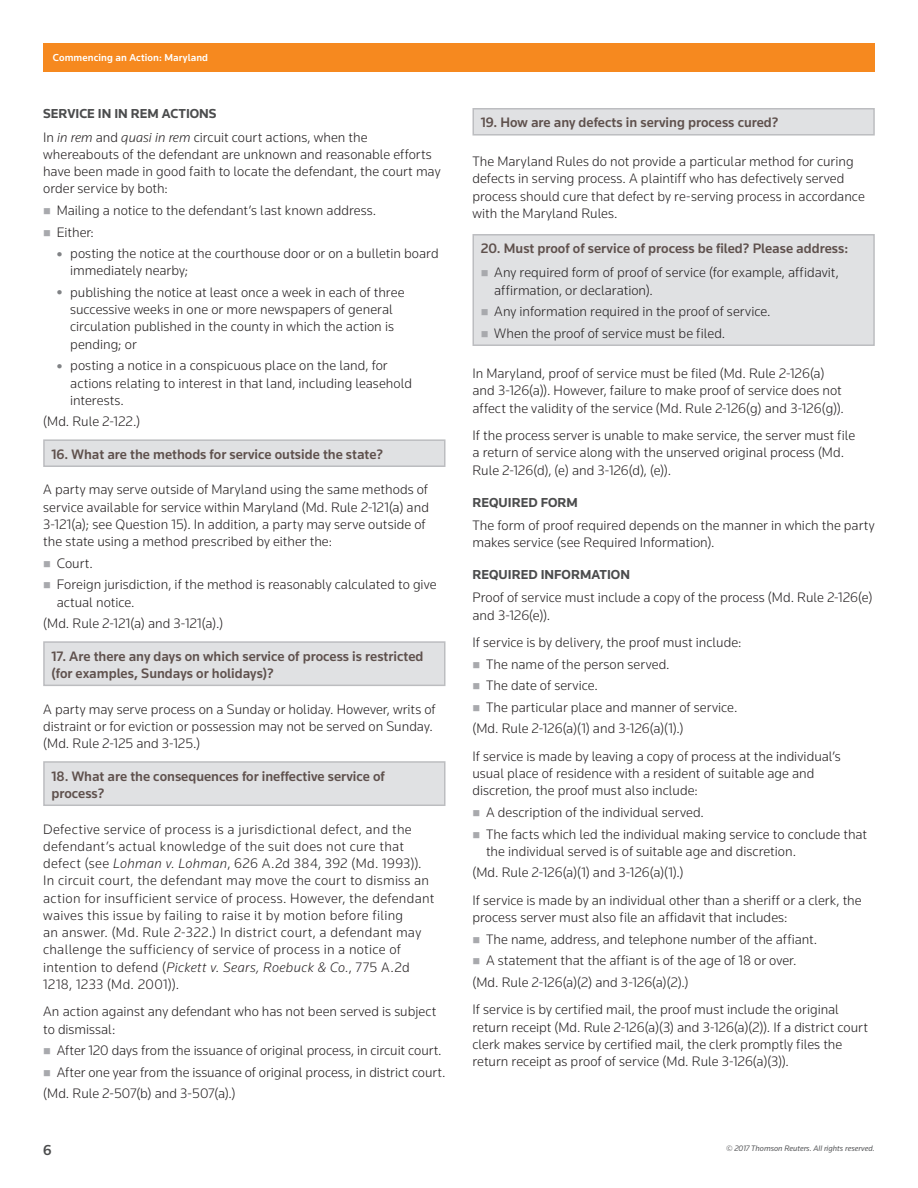
<style>
.page{position:relative;width:918px;height:1188px;background:#fff}
.page>*{position:absolute;margin:0;border:0;box-sizing:border-box;transform-origin:0 0}
.t1{font:500 15px "Knowledge";color:#4b4c4d}
.t2{font:300 14.25px/17.2px "Knowledge";letter-spacing:.005em;color:#231f20}
.t3{font:500 14.25px/17.2px "Knowledge";color:#5f514d}
.t4{font:700 13.5px "Knowledge";color:#4b4c4d}
.t5{font:500 10.5px "Knowledge";letter-spacing:.01em;color:#fff}
.t6{font:italic 8.25px "Knowledge";color:#57585a}
.s1{font-style:italic}
</style>
<div class="page">
<div style="left:43px;top:43px;width:832px;height:29px;background:#f6891f"></div>
<div style="left:44px;top:440px;width:401px;height:26px;background:#e0e1e3"></div>
<div style="left:43px;top:439px;width:403px;height:28px;border:2px solid #bcbdc0"></div>
<div style="left:44px;top:642px;width:401px;height:43px;background:#e0e1e3"></div>
<div style="left:43px;top:641px;width:403px;height:45px;border:2px solid #bcbdc0"></div>
<div style="left:44px;top:762px;width:401px;height:43px;background:#e0e1e3"></div>
<div style="left:43px;top:761px;width:403px;height:45px;border:2px solid #bcbdc0"></div>
<div style="left:473px;top:109px;width:401px;height:26px;background:#e0e1e3"></div>
<div style="left:472px;top:108px;width:403px;height:28px;border:2px solid #bcbdc0"></div>
<div style="left:473px;top:235px;width:401px;height:110px;background:#e0e1e3"></div>
<div style="left:472px;top:234px;width:403px;height:112px;border:2px solid #bcbdc0"></div>
<p class="t5" style="left:53px;top:51px;width:157px">Commencing an Action: Maryland</p>
<p class="t4" style="left:43px;top:106px;width:175px">SERVICE IN IN REM ACTIONS</p>
<p class="t2" style="left:43px;top:128px;width:399px">In <span class="s1">in rem</span> and <span class="s1">quasi in rem</span> circuit court actions, when the whereabouts of the defendant are unknown and reasonable efforts have been made in good faith to locate the defendant, the court may order service by both:</p>
<p class="t2" style="left:57px;top:199px;width:321px;line-height:21.6px">Mailing a notice to the defendant’s last known address.<br>Either:</p>
<p class="t2" style="left:70px;top:245px;width:370px">posting the notice at the courthouse door or on a bulletin board immediately nearby;</p>
<p class="t2" style="left:70px;top:283px;width:336px">publishing the notice at least once a week in each of three successive weeks in one or more newspapers of general circulation published in the county in which the action is pending; or</p>
<p class="t2" style="left:70px;top:357px;width:343px">posting a notice in a conspicuous place on the land, for actions relating to interest in that land, including leasehold interests.</p>
<p class="t2" style="left:43px;top:413px;width:98px">(Md. Rule 2-122.)</p>
<p class="t3" style="left:51px;top:445px;width:333px">16. What are the methods for service outside the state?</p>
<p class="t2" style="left:43px;top:481px;width:387px">A party may serve outside of Maryland using the same methods of service available for service within Maryland (Md. Rule 2-121(a) and 3-121(a); see Question 15). In addition, a party may serve outside of the state using a method prescribed by either the:</p>
<p class="t2" style="left:57px;top:552px;width:381px;line-height:21.6px">Court.<br>Foreign jurisdiction, if the method is reasonably calculated to give</p>
<p class="t2" style="left:43px;top:591px;width:181px;line-height:21.6px;text-indent:13px">actual notice.<br>(Md. Rule 2-121(a) and 3-121(a).)</p>
<p class="t3" style="left:51px;top:647px;width:374px">17. Are there any days on which service of process is restricted (for examples, Sundays or holidays)?</p>
<p class="t2" style="left:43px;top:700px;width:394px">A party may serve process on a Sunday or holiday. However, writs of distraint or for eviction or possession may not be served on Sunday. (Md. Rule 2-125 and 3-125.)</p>
<p class="t3" style="left:51px;top:767px;width:335px">18. What are the consequences for ineffective service of process?</p>
<p class="t2" style="left:43px;top:820px;width:393px">Defective service of process is a jurisdictional defect, and the defendant’s actual knowledge of the suit does not cure that defect (see <span class="s1">Lohman v. Lohman</span>, 626 A.2d 384, 392 (Md. 1993)).<br>In circuit court, the defendant may move the court to dismiss an action for insufficient service of process. However, the defendant waives this issue by failing to raise it by motion before filing<br>an answer. (Md. Rule 2-322.) In district court, a defendant may challenge the sufficiency of service of process in a notice of intention to defend (<span class="s1">Pickett v. Sears, Roebuck &amp; Co.</span>, 775 A.2d 1218, 1233 (Md. 2001)).</p>
<p class="t2" style="left:43px;top:1003px;width:395px">An action against any defendant who has not been served is subject to dismissal:</p>
<p class="t2" style="left:57px;top:1041px;width:387px">After 120 days from the issuance of original process, in circuit court.</p>
<p class="t2" style="left:57px;top:1063px;width:390px">After one year from the issuance of original process, in district court.</p>
<p class="t2" style="left:43px;top:1085px;width:194px">(Md. Rule 2-507(b) and 3-507(a).)</p>
<p class="t3" style="left:481px;top:114px;width:299px">19. How are any defects in serving process cured?</p>
<p class="t2" style="left:472px;top:153px;width:394px">The Maryland Rules do not provide a particular method for curing defects in serving process. A plaintiff who has defectively served process should cure that defect by re-serving process in accordance with the Maryland Rules.</p>
<p class="t3" style="left:481px;top:240px;width:369px">20. Must proof of service of process be filed? Please address:</p>
<p class="t2" style="left:494px;top:264px;width:346px">Any required form of proof of service (for example, affidavit, affirmation, or declaration).</p>
<p class="t2" style="left:494px;top:300px;width:278px;line-height:21.6px">Any information required in the proof of service.<br>When the proof of service must be filed.</p>
<p class="t2" style="left:472px;top:365px;width:373px">In Maryland, proof of service must be filed (Md. Rule 2-126(a) and 3-126(a)). However, failure to make proof of service does not affect the validity of the service (Md. Rule 2-126(g) and 3-126(g)).</p>
<p class="t2" style="left:472px;top:427px;width:384px">If the process server is unable to make service, the server must file a return of service along with the unserved original process (Md.<br>Rule 2-126(d), (e) and 3-126(d), (e)).</p>
<p class="t4" style="left:472px;top:494px;width:107px">REQUIRED FORM</p>
<p class="t2" style="left:472px;top:516px;width:404px">The form of proof required depends on the manner in which the party makes service (see Required Information).</p>
<p class="t4" style="left:472px;top:566px;width:159px">REQUIRED INFORMATION</p>
<p class="t2" style="left:472px;top:589px;width:401px">Proof of service must include a copy of the process (Md. Rule 2-126(e) and 3-126(e)).</p>
<p class="t2" style="left:472px;top:633px;width:271px">If service is by delivery, the proof must include:</p>
<p class="t2" style="left:486px;top:655px;width:185px">The name of the person served.</p>
<p class="t2" style="left:486px;top:677px;width:114px">The date of service.</p>
<p class="t2" style="left:486px;top:698px;width:253px">The particular place and manner of service.</p>
<p class="t2" style="left:473px;top:720px;width:213px">(Md. Rule 2-126(a)(1) and 3-126(a)(1).)</p>
<p class="t2" style="left:473px;top:747px;width:370px">If service is made by leaving a copy of process at the individual’s usual place of residence with a resident of suitable age and discretion, the proof must also include:</p>
<p class="t2" style="left:486px;top:801px;width:383px;line-height:21.6px">A description of the individual served.<br>The facts which led the individual making service to conclude that</p>
<p class="t2" style="left:473px;top:840px;width:325px;line-height:21.6px;text-indent:13px">the individual served is of suitable age and discretion. (Md. Rule 2-126(a)(1) and 3-126(a)(1).)</p>
<p class="t2" style="left:473px;top:891px;width:391px">If service is made by an individual other than a sheriff or a clerk, the process server must also file an affidavit that includes:</p>
<p class="t2" style="left:486px;top:930px;width:333px">The name, address, and telephone number of the affiant.</p>
<p class="t2" style="left:486px;top:952px;width:312px">A statement that the affiant is of the age of 18 or over.</p>
<p class="t2" style="left:473px;top:973px;width:218px">(Md. Rule 2-126(a)(2) and 3-126(a)(2).)</p>
<p class="t2" style="left:473px;top:1001px;width:397px">If service is by certified mail, the proof must include the original return receipt (Md. Rule 2-126(a)(3) and 3-126(a)(2)). If a district court clerk makes service by certified mail, the clerk promptly files the return receipt as proof of service (Md. Rule 3-126(a)(3)).</p>
<p class="t1" style="left:43px;top:1141px;width:10px">6</p>
<p class="t6" style="left:726px;top:1143px;width:150px">© 2017 Thomson Reuters. All rights reserved.</p>
</div>
